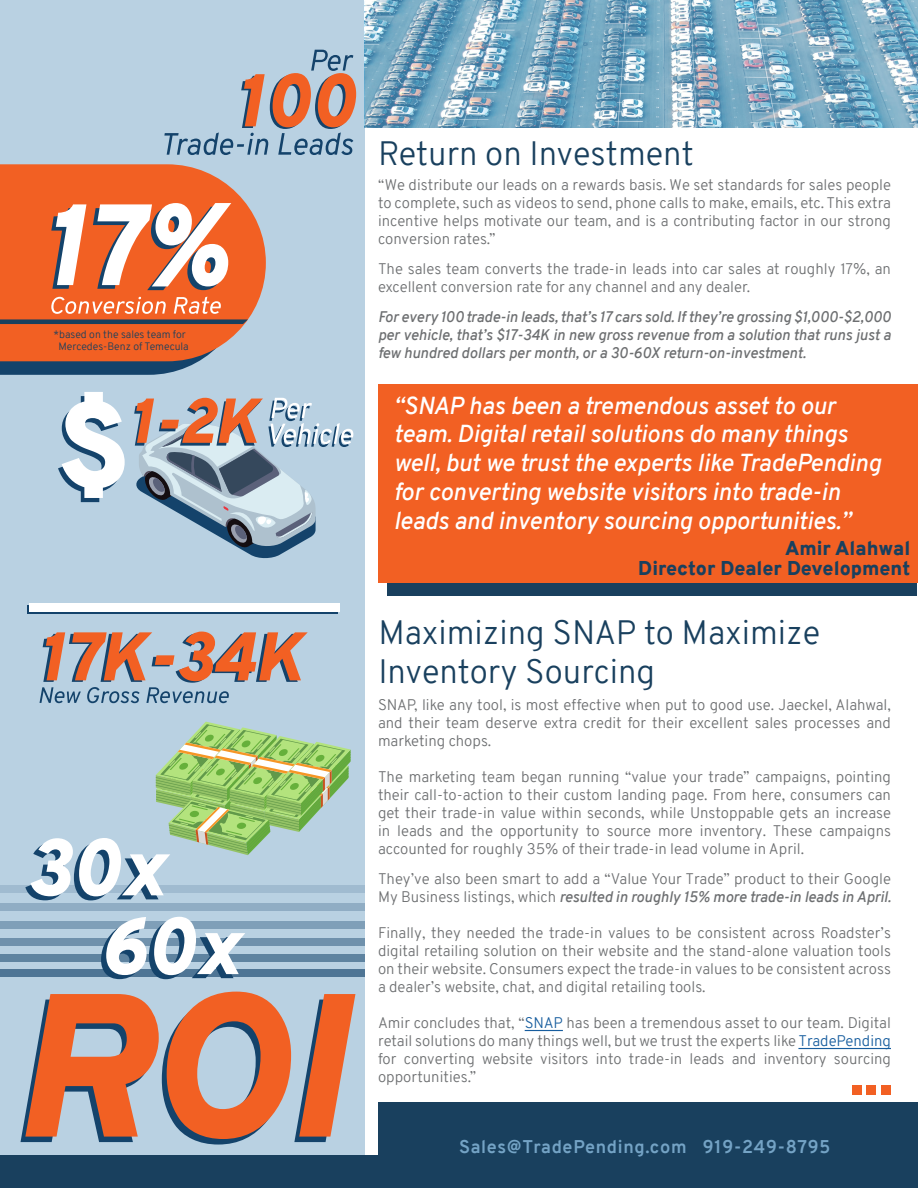
<style>
.page{position:relative;width:918px;height:1188px;background:#fff}
.page>*{position:absolute;margin:0;border:0;box-sizing:border-box;transform-origin:0 0}
.t1{font:300 33px/39.6px "Overpass";color:#19405e}
.t2{font:italic 600 24px/28.8px "Overpass";color:#fff}
.t3{font:900 19.5px "Overpass";color:#19405e}
.t4{font:700 18px "Overpass";letter-spacing:.04em;color:#74a3c5}
.t5{font:300 15px/18px "Overpass";color:#6d6f71;text-align:justify}
.t6{font:italic 600 15px/18px "Overpass";color:#6d6f71;text-align:justify}
.t7{font:300 10.5px "Overpass";color:#19405e}
.s1{font-weight:600;font-style:italic}
.s2{color:#175d9e}
</style>
<div class="page">
<div style="left:0;top:0;width:364px;height:1188px;background:#b9d1e2"></div>
<div style="left:852px;top:1086px;width:9px;height:9px;background:#f26023"></div>
<div style="left:867px;top:1086px;width:9px;height:9px;background:#f26023"></div>
<div style="left:882px;top:1086px;width:9px;height:9px;background:#f26023"></div>
<div style="left:388px;top:462px;width:529px;height:134px;background:#19405e"></div>
<div style="left:378px;top:384px;width:539px;height:198px;background:#f26023"></div>
<div style="left:0;top:1156px;width:918px;height:32px;background:#19405e"></div>
<svg style="left:0;top:361px;width:199px;height:14px;background:#275074"></svg>
<svg style="left:0;top:164px;width:266px;height:197px;background:#e96e3c"></svg>
<svg style="left:51px;top:204px;width:35px;height:85px;background:#dcaa97"></svg>
<svg style="left:93px;top:203px;width:138px;height:87px;background:#e1a68f"></svg>
<svg style="left:0;top:297px;width:248px;height:27px;background:#cf6d47"></svg>
<svg style="left:58px;top:392px;width:67px;height:110px"></svg>
<svg style="left:134px;top:398px;width:219px;height:161px"></svg>
<svg style="left:27px;top:605px;width:311px;height:9px"></svg>
<div style="left:29px;top:603px;width:311px;height:8px;background:#fff"></div>
<svg style="left:164px;top:50px;width:192px;height:105px"></svg>
<svg style="left:40px;top:632px;width:268px;height:71px"></svg>
<svg style="left:21px;top:992px;width:334px;height:153px"></svg>
<div style="left:0;top:969px;width:364px;height:8px;background:#4e7595"></div>
<div style="left:0;top:954px;width:364px;height:8px;background:#5e83a0"></div>
<div style="left:0;top:938px;width:364px;height:8px;background:#6f91ac"></div>
<div style="left:0;top:921px;width:364px;height:7px;background:#7f9fb8"></div>
<div style="left:0;top:903px;width:364px;height:8px;background:#90adc4"></div>
<div style="left:0;top:885px;width:364px;height:8px;background:#a0bbd0"></div>
<svg style="left:25px;top:722px;width:326px;height:178px"></svg>
<svg style="left:101px;top:917px;width:144px;height:62px"></svg>
<hr style="left:525px;top:1030px;width:38px;height:1px;background:#175d9e">
<hr style="left:798px;top:1048px;width:93px;height:1px;background:#175d9e">
<svg style="left:364px;top:0;width:554px;height:127px;background:#83aec6"></svg>
<div style="left:378px;top:1103px;width:540px;height:58px;background:#19405e"></div>
<p class="t7" style="left:54px;top:327px;width:134px">*based on the sales team for</p>
<p class="t7" style="left:58px;top:339px;width:132px">Mercedes-Benz of Temecula</p>
<p class="t1" style="left:378px;top:134px;width:317px">Return on Investment</p>
<p class="t5" style="left:378px;top:175px;width:515px">“We distribute our leads on a rewards basis. We set standards for sales people to complete, such as videos to send, phone calls to make, emails, etc. This extra incentive helps motivate our team, and is a contributing factor in our strong conversion rates.”</p>
<p class="t5" style="left:378px;top:259px;width:515px">The sales team converts the trade-in leads into car sales at roughly 17%, an excellent conversion rate for any channel and any dealer.</p>
<p class="t6" style="left:378px;top:307px;width:515px">For every 100 trade-in leads, that’s 17 cars sold. If they’re grossing $1,000-$2,000 per vehicle, that’s $17-34K in new gross revenue from a solution that runs just a few hundred dollars per month, or a 30-60X return-on-investment.</p>
<p class="t2" style="left:394px;top:391px;width:489px">“SNAP has been a tremendous asset to our team. Digital retail solutions do many things well, but we trust the experts like TradePending for converting website visitors into trade-in leads and inventory sourcing opportunities.”</p>
<p class="t3" style="left:785px;top:534px;width:127px">Amir Alahwal</p>
<p class="t3" style="left:638px;top:554px;width:273px">Director Dealer Development</p>
<p class="t1" style="left:378px;top:612px;width:443px">Maximizing SNAP to Maximize<br>Inventory Sourcing</p>
<p class="t5" style="left:378px;top:696px;width:514px">SNAP, like any tool, is most effective when put to good use. Jaeckel, Alahwal, and their team deserve extra credit for their excellent sales processes and marketing chops.</p>
<p class="t5" style="left:378px;top:768px;width:515px">The marketing team began running “value your trade” campaigns, pointing their call-to-action to their custom landing page. From here, consumers can get their trade-in value within seconds, while Unstoppable gets an increase in leads and the opportunity to source more inventory. These campaigns accounted for roughly 35% of their trade-in lead volume in April.</p>
<p class="t5" style="left:378px;top:870px;width:515px">They’ve also been smart to add a “Value Your Trade” product to their Google<br>My Business listings, which <span class="s1">resulted in roughly 15% more trade-in leads in April.</span></p>
<p class="t5" style="left:378px;top:924px;width:515px">Finally, they needed the trade-in values to be consistent across Roadster’s digital retailing solution on their website and the stand-alone valuation tools on their website. Consumers expect the trade-in values to be consistent across a dealer’s website, chat, and digital retailing tools.</p>
<p class="t5" style="left:378px;top:1014px;width:515px">Amir concludes that, “<span class="s2">SNAP</span> has been a tremendous asset to our team. Digital retail solutions do many things well, but we trust the experts like <span class="s2">TradePending </span>for converting website visitors into trade-in leads and inventory sourcing opportunities.”</p>
<p class="t4" style="left:459px;top:1133px;width:373px">Sales@TradePending.com 919-249-8795</p>
</div>
